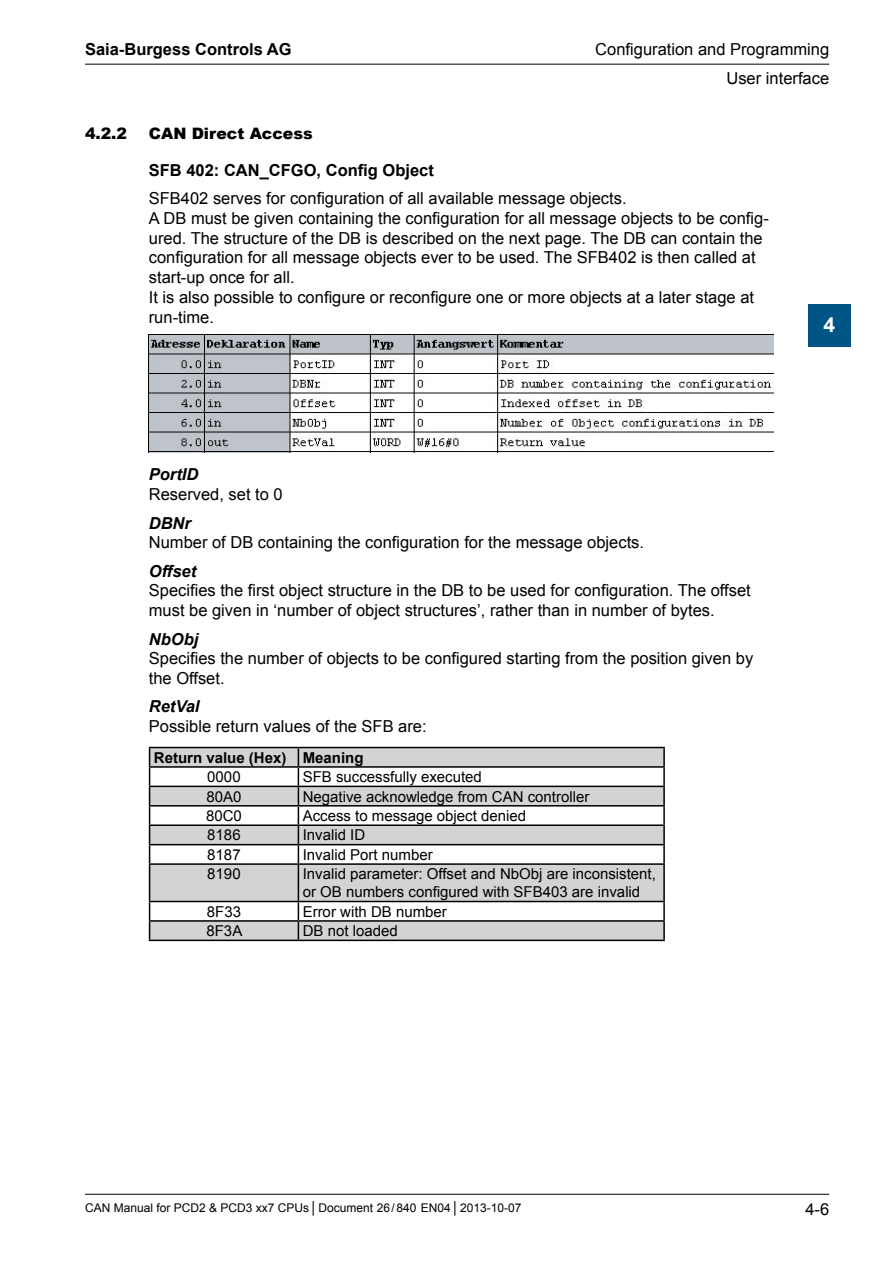
<style>
.page{position:relative;width:893px;height:1263px;background:#fff}
.page>*{position:absolute;margin:0;border:0;box-sizing:border-box;transform-origin:0 0}
.t1{font:700 21px "Arial";color:#fff}
.Fliesstext{font:16.5px/19.8px "Arial";color:#000}
.Fliesstext-2{font:700 16.5px "Arial";color:#000}
.Überschrift_3{font:900 15.75px "Arial";color:#000}
.Fliesstext-3{font:15px "Arial";color:#000}
.Fliesstext-4{font:700 15px "Arial";color:#000}
.t2{font:12px "Arial";color:#000}
.s1{font-weight:700;font-style:italic}
</style>
<div class="page">
<hr style="left:85px;top:64px;width:744px;height:1px;background:#000">
<hr style="left:85px;top:1194px;width:744px;height:1px;background:#000">
<div style="left:808px;top:304px;width:42px;height:43px;background:#005587"></div>
<img style="left:149px;top:335px;width:625px;height:117px">
<svg style="left:150px;top:748px;width:513px;height:192px;fill:#d1d3d4"></svg>
<hr style="left:149px;top:747px;width:149px;height:1px;background:#000">
<hr style="left:298px;top:747px;width:367px;height:1px;background:#000">
<hr style="left:149px;top:766px;width:149px;height:2px;background:#000">
<hr style="left:298px;top:766px;width:367px;height:2px;background:#000">
<hr style="left:149px;top:786px;width:149px;height:1px;background:#000">
<hr style="left:298px;top:786px;width:367px;height:1px;background:#000">
<hr style="left:149px;top:805px;width:149px;height:1px;background:#000">
<hr style="left:298px;top:805px;width:367px;height:1px;background:#000">
<hr style="left:149px;top:824px;width:149px;height:2px;background:#000">
<hr style="left:298px;top:824px;width:367px;height:2px;background:#000">
<hr style="left:149px;top:844px;width:149px;height:1px;background:#000">
<svg style="left:149px;top:748px;width:1px;height:115px"></svg>
<hr style="left:298px;top:844px;width:367px;height:1px;background:#000">
<svg style="left:298px;top:748px;width:1px;height:115px"></svg>
<svg style="left:663px;top:748px;width:2px;height:115px"></svg>
<hr style="left:149px;top:863px;width:149px;height:2px;background:#000">
<hr style="left:149px;top:865px;width:1px;height:36px;background:#000">
<hr style="left:298px;top:863px;width:367px;height:2px;background:#000">
<hr style="left:298px;top:865px;width:1px;height:36px;background:#000">
<hr style="left:663px;top:865px;width:2px;height:36px;background:#000">
<hr style="left:149px;top:901px;width:149px;height:1px;background:#000">
<hr style="left:298px;top:901px;width:367px;height:1px;background:#000">
<hr style="left:149px;top:920px;width:149px;height:2px;background:#000">
<svg style="left:149px;top:902px;width:1px;height:38px"></svg>
<hr style="left:298px;top:920px;width:367px;height:2px;background:#000">
<svg style="left:298px;top:902px;width:1px;height:38px"></svg>
<svg style="left:663px;top:902px;width:2px;height:38px"></svg>
<hr style="left:149px;top:940px;width:149px;height:1px;background:#000">
<hr style="left:298px;top:940px;width:367px;height:1px;background:#000">
<p class="Fliesstext-2" style="left:85px;top:38px;width:208px">Saia-Burgess Controls AG</p>
<p class="Fliesstext" style="left:595px;top:34px;width:235px;line-height:29.7px;text-align:right">Configuration and Programming<br>User interface</p>
<p class="Überschrift_3" style="left:85px;top:122px;width:44px">4.2.2</p>
<p class="Überschrift_3" style="left:149px;top:122px;width:165px">CAN Direct Access</p>
<p class="Fliesstext-2" style="left:149px;top:159px;width:287px">SFB 402: CAN_CFGO, Config Object</p>
<p class="Fliesstext" style="left:149px;top:188px;width:622px">SFB402 serves for configuration of all available message objects.<br>A DB must be given containing the configuration for all message objects to be config&shy;ured. The structure of the DB is described on the next page. The DB can contain the configuration for all message objects ever to be used. The SFB402 is then called at start-up once for all.<br>It is also possible to configure or reconfigure one or more objects at a later stage at run-time.</p>
<p class="Fliesstext" style="left:149px;top:465px;width:135px"><span class="s1">PortID<br></span>Reserved, set to 0</p>
<p class="Fliesstext" style="left:149px;top:513px;width:497px"><span class="s1">DBNr<br></span>Number of DB containing the configuration for the message objects.</p>
<p class="Fliesstext" style="left:149px;top:561px;width:603px"><span class="s1">Offset<br></span>Specifies the first object structure in the DB to be used for configuration. The offset must be given in ‘number of object structures’, rather than in number of bytes.</p>
<p class="Fliesstext" style="left:149px;top:629px;width:606px"><span class="s1">NbObj<br></span>Specifies the number of objects to be configured starting from the position given by the Offset.</p>
<p class="Fliesstext" style="left:149px;top:697px;width:279px"><span class="s1">RetVal<br></span>Possible return values of the SFB are:</p>
<p class="Fliesstext-4" style="left:154px;top:747px;width:134px">Return value (Hex)</p>
<p class="Fliesstext-4" style="left:303px;top:747px;width:62px">Meaning</p>
<p class="Fliesstext-3" style="left:207px;top:767px;width:35px">0000</p>
<p class="Fliesstext-3" style="left:303px;top:767px;width:181px">SFB successfully executed</p>
<p class="Fliesstext-3" style="left:206px;top:786px;width:37px">80A0</p>
<p class="Fliesstext-3" style="left:303px;top:786px;width:288px">Negative acknowledge from CAN controller</p>
<p class="Fliesstext-3" style="left:206px;top:806px;width:37px">80C0</p>
<p class="Fliesstext-3" style="left:303px;top:806px;width:225px">Access to message object denied</p>
<p class="Fliesstext-3" style="left:207px;top:825px;width:35px">8186</p>
<p class="Fliesstext-3" style="left:303px;top:825px;width:64px">Invalid ID</p>
<p class="Fliesstext-3" style="left:207px;top:845px;width:35px">8187</p>
<p class="Fliesstext-3" style="left:303px;top:845px;width:132px">Invalid Port number</p>
<p class="Fliesstext-3" style="left:207px;top:864px;width:35px">8190</p>
<p class="Fliesstext-3" style="left:303px;top:864px;width:355px">Invalid parameter: Offset and NbObj are inconsistent,</p>
<p class="Fliesstext-3" style="left:303px;top:882px;width:339px">or OB numbers configured with SFB403 are invalid</p>
<p class="Fliesstext-3" style="left:207px;top:901px;width:36px">8F33</p>
<p class="Fliesstext-3" style="left:303px;top:901px;width:146px">Error with DB number</p>
<p class="Fliesstext-3" style="left:206px;top:921px;width:37px">8F3A</p>
<p class="Fliesstext-3" style="left:303px;top:921px;width:97px">DB not loaded</p>
<p class="t1" style="left:823px;top:311px;width:13px">4</p>
<p class="t2" style="left:85px;top:1200px;width:438px">CAN Manual for PCD2 &amp; PCD3 xx7 CPUs │Document 26/840 EN04 │ 2013-10-07</p>
<p class="Fliesstext" style="left:805px;top:1200px;width:25px">4-6</p>
</div>
